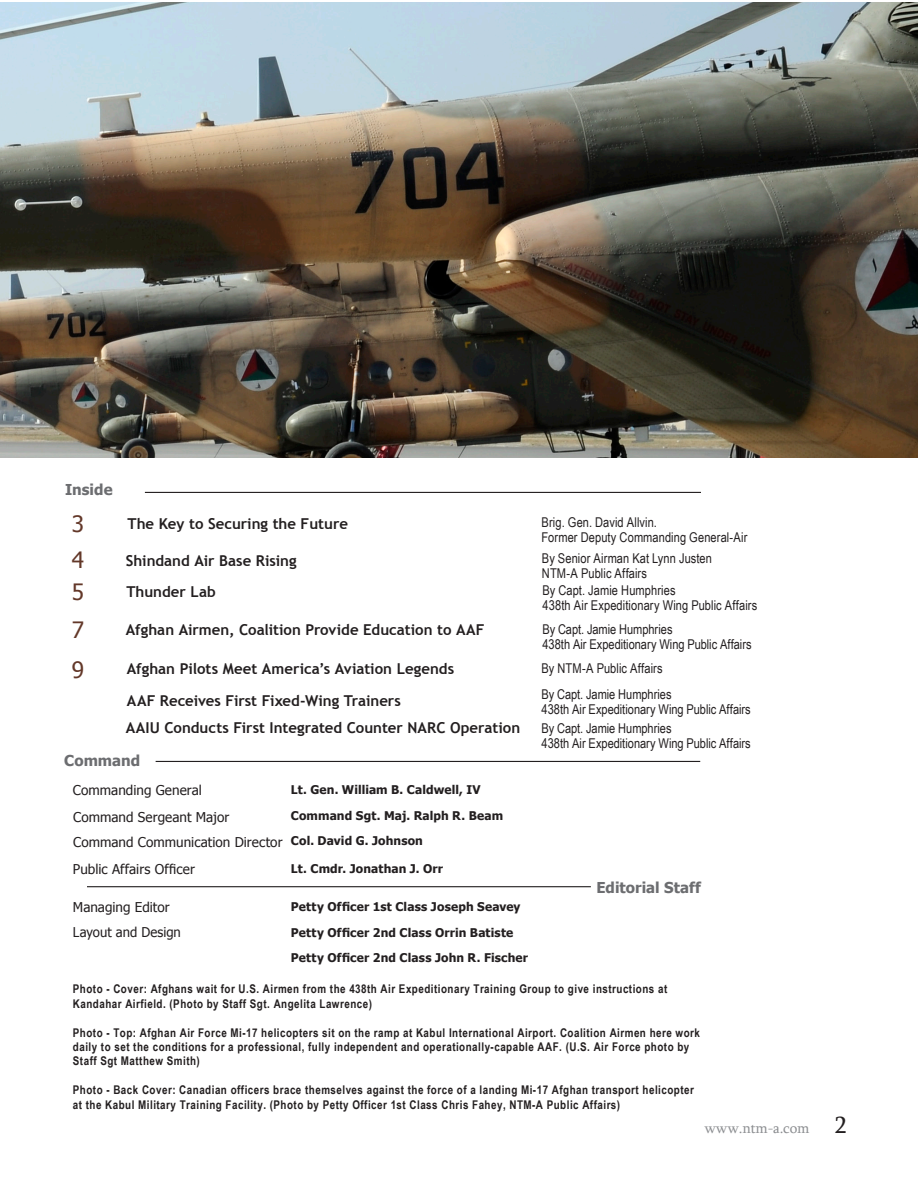
<style>
.page{position:relative;width:918px;height:1188px;background:#fff}
.page>*{position:absolute;margin:0;border:0;box-sizing:border-box;transform-origin:0 0}
.t1{font:22.5px "Tahoma";color:#633829}
.Articles{font:700 15px "Trebuchet MS";color:#231f20}
.t2{font:700 15px "Tahoma";color:#6c6d70}
.t3{font:15px "Sylfaen";letter-spacing:-.01em;color:#8d8f92}
.t4{font:13.5px/15px "Arial Narrow";letter-spacing:.005em;color:#231f20}
.t5{font:13.5px "Tahoma";letter-spacing:.005em;color:#231f20}
.Captions{font:700 12px/14.4px "Arial Narrow";letter-spacing:.04em;color:#231f20}
.t6{font:700 12px "Tahoma";letter-spacing:.015em;color:#231f20}
.s1{font-size:24px;color:#231f20}
</style>
<div class="page">
<hr style="left:145px;top:492px;width:556px;height:1px;background:#231f20">
<hr style="left:156px;top:761px;width:544px;height:1px;background:#231f20">
<hr style="left:87px;top:886px;width:504px;height:1px;background:#231f20">
<img style="left:0;top:3px;width:918px;height:454px">
<p class="t2" style="left:65px;top:479px;width:49px">Inside</p>
<p class="t1" style="left:72px;top:509px;width:14px">3</p>
<p class="Articles" style="left:128px;top:515px;width:222px">The Key to Securing the Future</p>
<p class="t4" style="left:542px;top:514px;width:207px">Brig. Gen. David Allvin.<br>Former Deputy Commanding General-Air</p>
<p class="t1" style="left:72px;top:545px;width:14px">4</p>
<p class="Articles" style="left:126px;top:552px;width:172px">Shindand Air Base Rising</p>
<p class="t4" style="left:542px;top:550px;width:172px">By Senior Airman Kat Lynn Justen</p>
<p class="t4" style="left:542px;top:565px;width:107px">NTM-A Public Affairs</p>
<p class="t1" style="left:72px;top:578px;width:14px">5</p>
<p class="t1" style="left:72px;top:616px;width:14px">7</p>
<p class="t1" style="left:72px;top:655px;width:14px">9</p>
<p class="Articles" style="left:126px;top:582px;width:91px">Thunder Lab</p>
<p class="t4" style="left:542px;top:583px;width:135px">By Capt. Jamie Humphries</p>
<p class="t4" style="left:542px;top:598px;width:216px">438th Air Expeditionary Wing Public Affairs</p>
<p class="Articles" style="left:126px;top:620px;width:360px">Afghan Airmen, Coalition Provide Education to AAF</p>
<p class="t4" style="left:542px;top:622px;width:132px">By Capt. Jamie Humphries</p>
<p class="t4" style="left:542px;top:637px;width:211px">438th Air Expeditionary Wing Public Affairs</p>
<p class="Articles" style="left:127px;top:659px;width:329px">Afghan Pilots Meet America’s Aviation Legends</p>
<p class="t4" style="left:542px;top:660px;width:123px">By NTM-A Public Affairs</p>
<p class="Articles" style="left:127px;top:691px;width:276px">AAF Receives First Fixed-Wing Trainers</p>
<p class="Articles" style="left:126px;top:718px;width:396px">AAIU Conducts First Integrated Counter NARC Operation</p>
<p class="t4" style="left:542px;top:686px;width:132px">By Capt. Jamie Humphries</p>
<p class="t4" style="left:542px;top:701px;width:211px">438th Air Expeditionary Wing Public Affairs</p>
<p class="t4" style="left:542px;top:720px;width:132px">By Capt. Jamie Humphries</p>
<p class="t4" style="left:542px;top:735px;width:211px">438th Air Expeditionary Wing Public Affairs</p>
<p class="t2" style="left:64px;top:751px;width:77px">Command</p>
<p class="t5" style="left:73px;top:782px;width:131px">Commanding General</p>
<p class="t6" style="left:291px;top:781px;width:191px">Lt. Gen. William B. Caldwell, IV</p>
<p class="t5" style="left:73px;top:808px;width:158px">Command Sergeant Major</p>
<p class="t6" style="left:291px;top:808px;width:214px">Command Sgt. Maj. Ralph R. Beam</p>
<p class="t5" style="left:73px;top:833px;width:211px">Command Communication Director</p>
<p class="t6" style="left:291px;top:832px;width:134px">Col. David G. Johnson</p>
<p class="t5" style="left:73px;top:860px;width:123px">Public Affairs Officer</p>
<p class="t6" style="left:291px;top:860px;width:154px">Lt. Cmdr. Jonathan J. Orr</p>
<p class="t5" style="left:73px;top:899px;width:98px">Managing Editor</p>
<p class="t5" style="left:73px;top:924px;width:109px">Layout and Design</p>
<p class="t6" style="left:291px;top:898px;width:231px">Petty Officer 1st Class Joseph Seavey</p>
<p class="t6" style="left:291px;top:924px;width:224px">Petty Officer 2nd Class Orrin Batiste</p>
<p class="t6" style="left:291px;top:950px;width:239px">Petty Officer 2nd Class John R. Fischer</p>
<p class="t2" style="left:596px;top:877px;width:106px">Editorial Staff</p>
<p class="Captions" style="left:73px;top:981px;width:596px">Photo - Cover: Afghans wait for U.S. Airmen from the 438th Air Expeditionary Training Group to give instructions at<br>Kandahar Airfield. (Photo by Staff Sgt. Angelita Lawrence)</p>
<p class="Captions" style="left:73px;top:1025px;width:629px">Photo - Top: Afghan Air Force Mi-17 helicopters sit on the ramp at Kabul International Airport. Coalition Airmen here work daily to set the conditions for a professional, fully independent and operationally-capable AAF. (U.S. Air Force photo by<br>Staff Sgt Matthew Smith)</p>
<p class="Captions" style="left:73px;top:1082px;width:622px">Photo - Back Cover: Canadian officers brace themselves against the force of a landing Mi-17 Afghan transport helicopter at the Kabul Military Training Facility. (Photo by Petty Officer 1st Class Chris Fahey, NTM-A Public Affairs)</p>
<p class="t3" style="left:705px;top:1117px;width:144px">www.ntm-a.com <span class="s1">2</span></p>
</div>
